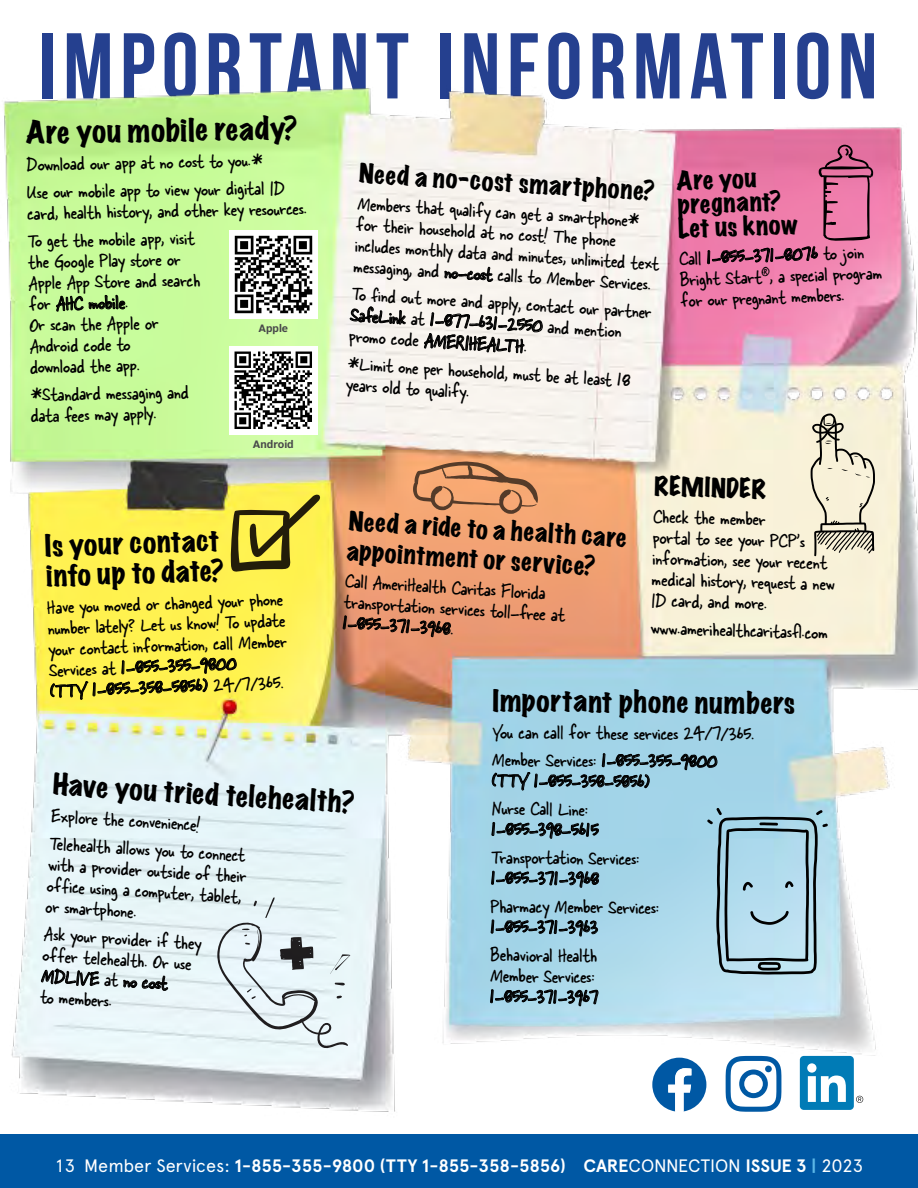
<style>
.page{position:relative;width:918px;height:1188px;background:#fff}
.page>*{position:absolute;margin:0;border:0;box-sizing:border-box;transform-origin:0 0}
.H1_script{font:700 93.15px "Bebas Neue";letter-spacing:.07em;color:#25408f}
.H2_script{font:expanded 28.5px "Marker Felt";color:#000}
.H2_script-2{font:expanded 27px/30px "Marker Felt";color:#000}
.H2_script-3{font:expanded 24px/24px "Marker Felt";color:#000}
.script_Body_Copy{font:21px/21px "Skippy Sharp";color:#000}
.t1{font:700 18px "Apercu Pro";letter-spacing:-.01em;color:#fff}
.t2{font:700 10.65px "Alright Sans";color:#48484a}
.s1{font-weight:400}
.s2{color:#5cb7e7}
</style>
<div class="page">
<div style="left:0;top:1134px;width:918px;height:54px;background:#0058a4"></div>
<img style="left:3px;top:88px;width:915px;height:1024px">
<svg style="left:817px;top:144px;width:56px;height:97px;background:#c3658c"></svg>
<svg style="left:405px;top:449px;width:151px;height:72px;background:#db996c"></svg>
<svg style="left:707px;top:808px;width:121px;height:167px;background:#99bccb"></svg>
<svg style="left:219px;top:485px;width:117px;height:102px;background:#f3e450"></svg>
<svg style="left:230px;top:494px;width:91px;height:79px;background:#beb23a"></svg>
<svg style="left:207px;top:872px;width:164px;height:225px;background:#d7e2e5"></svg>
<img style="left:229px;top:230px;width:88px;height:88px">
<img style="left:229px;top:346px;width:88px;height:89px">
<svg style="left:811px;top:414px;width:64px;height:142px;background:#d0cab6"></svg>
<svg style="left:726px;top:1056px;width:55px;height:56px"></svg>
<div style="left:765px;top:1066px;width:7px;height:6px;background:#0059a4;border-radius:50%"></div>
<svg style="left:856px;top:1096px;width:7px;height:7px"></svg>
<div style="left:800px;top:1056px;width:54px;height:54px;background:#007bb6;border-radius:4px"></div>
<svg style="left:807px;top:1063px;width:39px;height:39px"></svg>
<svg style="left:652px;top:1058px;width:54px;height:54px"></svg>
<p class="H1_script" style="left:39px;top:15px;width:840px">IMPORTANT INFORMATION</p>
<p class="H2_script" style="left:26px;top:110px;width:273px;rotate:-1deg">Are you mobile ready?</p>
<p class="script_Body_Copy" style="left:26px;top:154px;width:238px;rotate:-1deg">Download our app at no cost to you.*</p>
<p class="script_Body_Copy" style="left:27px;top:182px;width:281px;rotate:-1deg">Use our mobile app to view your digital ID card, health history, and other key resources.</p>
<p class="script_Body_Copy" style="left:28px;top:230px;width:173px;rotate:-1deg">To get the mobile app, visit the Google Play store or<br>Apple App Store and search for AHC mobile.<br>Or scan the Apple or<br>Android code to<br>download the app.</p>
<p class="script_Body_Copy" style="left:30px;top:384px;width:160px;rotate:-1deg">*Standard messaging and data fees may apply.</p>
<p class="t2" style="left:258px;top:320px;width:31px">Apple</p>
<p class="t2" style="left:253px;top:437px;width:42px">Android</p>
<p class="H2_script-3" style="left:360px;top:159px;width:297px;rotate:4deg">Need a no-cost smartphone?</p>
<p class="script_Body_Copy" style="left:358px;top:191px;width:307px;rotate:4deg">Members that qualify can get a smartphone* for their household at no cost! The phone includes monthly data and minutes, unlimited text messaging, and no-cost calls to Member Services.</p>
<p class="script_Body_Copy" style="left:353px;top:282px;width:302px;rotate:4deg">To fi nd out more and apply, contact our partner<br>SafeLink at 1-877-631-2550 and mention promo code AMERIHEALTH.</p>
<p class="script_Body_Copy" style="left:349px;top:351px;width:285px;line-height:21.6px;rotate:4deg">*Limit one per household, must be at least 18 years old to qualify.</p>
<p class="H2_script-3" style="left:676px;top:168px;width:121px;rotate:-2deg">Are you pregnant?<br>Let us know</p>
<p class="script_Body_Copy" style="left:679px;top:248px;width:204px;rotate:-2deg">Call 1-855-371-8076 to join<br>Bright Start<sup>®</sup>, a special program for our pregnant members.</p>
<p class="H2_script-3" style="left:654px;top:474px;width:113px;rotate:1deg">REMINDER</p>
<p class="script_Body_Copy" style="left:654px;top:505px;width:185px;rotate:2deg">Check the member<br>portal to see your PCP’s information, see your recent medical history, request a new<br>ID card, and more.</p>
<p class="script_Body_Copy" style="left:651px;top:616px;width:179px;rotate:2deg">www.amerihealthcaritasfl .com</p>
<p class="H2_script-3" style="left:350px;top:504px;width:280px;line-height:30.2px;rotate:4deg">Need a ride to a health care appointment or service?</p>
<p class="script_Body_Copy" style="left:346px;top:569px;width:223px;rotate:4deg">Call AmeriHealth Caritas Florida transportation services toll-free at<br>1-855-371-3968.</p>
<p class="H2_script-2" style="left:44px;top:531px;width:180px;rotate:-2deg">Is your contact info up to date?</p>
<p class="script_Body_Copy" style="left:47px;top:597px;width:240px;rotate:-2deg">Have you moved or changed your phone number lately? Let us know! To update your contact information, call Member Services at 1-855-355-9800<br>(TTY 1-855-358-5856) 24/7/365.</p>
<p class="H2_script-2" style="left:493px;top:684px;width:304px;rotate:1deg">Important phone numbers</p>
<p class="script_Body_Copy" style="left:492px;top:720px;width:264px;rotate:1deg">You can call for these services 24/7/365.</p>
<p class="script_Body_Copy" style="left:492px;top:748px;width:227px;rotate:1deg">Member Services: 1-855-355-9800 (TTY 1-855-358-5856)</p>
<p class="script_Body_Copy" style="left:492px;top:797px;width:109px;rotate:1deg">Nurse Call Line:<br>1-855-398-5615</p>
<p class="script_Body_Copy" style="left:491px;top:846px;width:150px;rotate:1deg">Transportation Services:<br>1-855-371-3968</p>
<p class="script_Body_Copy" style="left:491px;top:894px;width:170px;rotate:1deg">Pharmacy Member Services:<br>1-855-371-3963</p>
<p class="script_Body_Copy" style="left:491px;top:944px;width:110px;rotate:1deg">Behavioral Health<br>Member Services:<br>1-855-371-3967</p>
<p class="H2_script-2" style="left:54px;top:767px;width:303px;rotate:4deg">Have you tried telehealth?</p>
<p class="script_Body_Copy" style="left:52px;top:804px;width:151px;rotate:4deg">Explore the convenience!</p>
<p class="script_Body_Copy" style="left:50px;top:832px;width:201px;rotate:4deg">Telehealth allows you to connect with a provider outside of their office using a computer, tablet, or smartphone.</p>
<p class="script_Body_Copy" style="left:45px;top:922px;width:159px;rotate:4deg">Ask your provider if they offer telehealth. Or use<br>MDLIVE at no cost</p>
<p class="script_Body_Copy" style="left:41px;top:986px;width:74px;rotate:4deg">to members.</p>
<p class="t1" style="left:55px;top:1152px;width:810px"><span class="s1">13 Member Services:</span> 1-855-355-9800 (TTY 1-855-358-5856) CARE<span class="s1">CONNECTION</span> ISSUE 3 <span class="s2">|</span> <span class="s1">2023</span></p>
</div>
